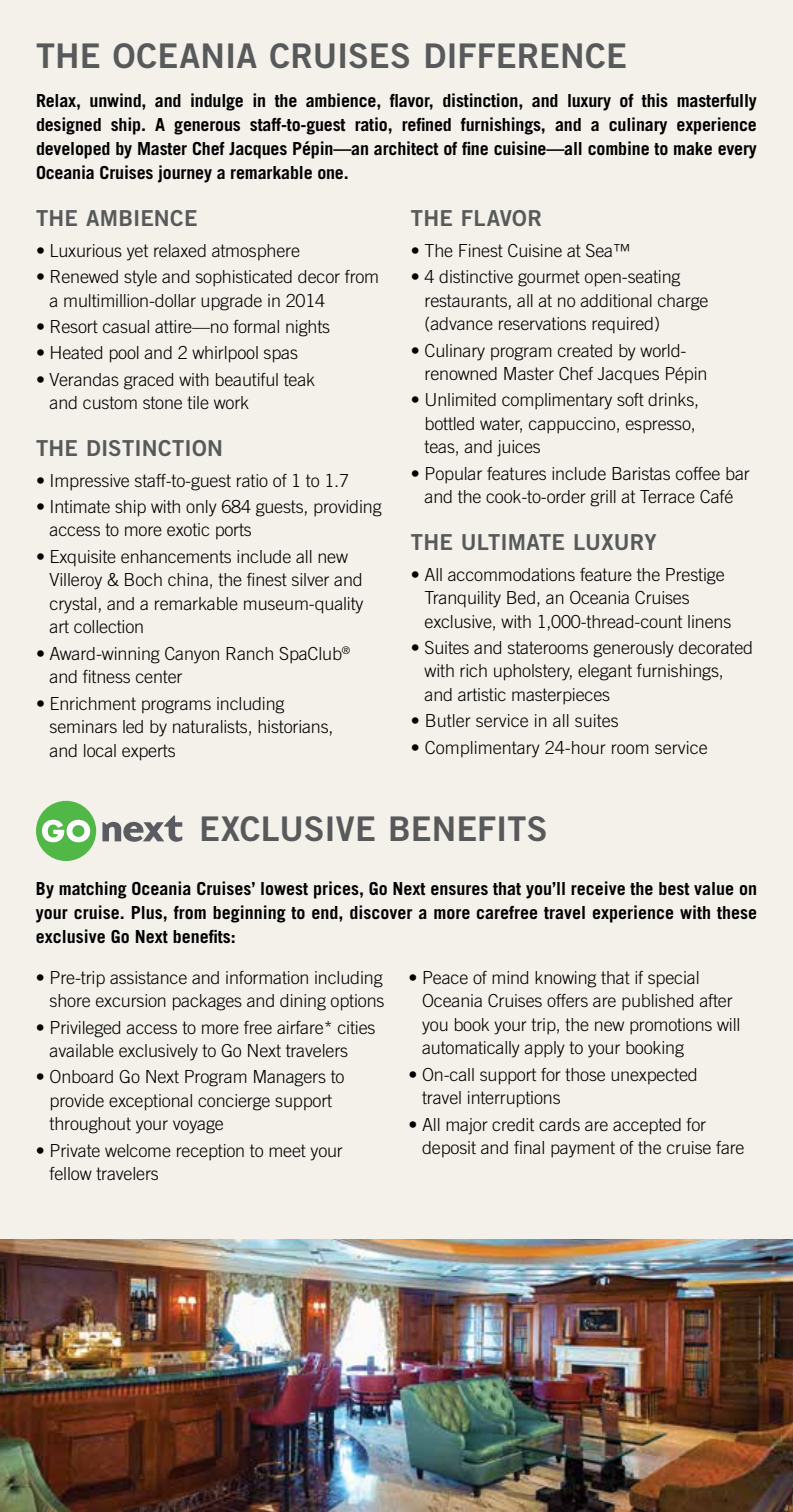
<style>
.page{position:relative;width:793px;height:1512px;background:#f4f1ea}
.page>*{position:absolute;margin:0;border:0;box-sizing:border-box;transform-origin:0 0}
.t1{font:34px "Trade Gothic LT Std Bd 2";color:#58595b}
.t2{font:22px "Trade Gothic LT Std Bd 2";letter-spacing:.01em;color:#58595b}
.t3{font:300 18px/23.6px "Trade Gothic LT Std";letter-spacing:-.01em;color:#000}
.t4{font:700 18px/24px "Trade Gothic LT Std";letter-spacing:-.005em;color:#000;text-align:justify}
</style>
<div class="page">
<img style="left:0;top:1240px;width:793px;height:272px">
<div style="left:36px;top:801px;width:60px;height:60px;background:#51b848;border-radius:50%"></div>
<svg style="left:102px;top:816px;width:80px;height:26px"></svg>
<svg style="left:42px;top:820px;width:48px;height:22px"></svg>
<h1 class="t1" style="left:36px;top:34px;width:592px">THE OCEANIA CRUISES DIFFERENCE</h1>
<p class="t4" style="left:36px;top:88px;width:722px">Relax, unwind, and indulge in the ambience, flavor, distinction, and luxury of this masterfully designed ship. A generous staff-to-guest ratio, refined furnishings, and a culinary experience developed by Master Chef Jacques Pépin—an architect of fine cuisine—all combine to make every Oceania Cruises journey a remarkable one.</p>
<p class="t2" style="left:36px;top:205px;width:163px">THE AMBIENCE</p>
<p class="t3" style="left:36px;top:238px;width:266px">• Luxurious yet relaxed atmosphere</p>
<p class="t3" style="left:50px;top:265px;width:331px;text-indent:-14px">• Renewed style and sophisticated decor from a multimillion-dollar upgrade in 2014</p>
<p class="t3" style="left:36px;top:315px;width:296px">• Resort casual attire—no formal nights</p>
<p class="t3" style="left:36px;top:341px;width:264px">• Heated pool and 2 whirlpool spas</p>
<p class="t3" style="left:50px;top:367px;width:267px;text-indent:-14px">• Verandas graced with beautiful teak and custom stone tile work</p>
<p class="t2" style="left:36px;top:434px;width:189px">THE DISTINCTION</p>
<p class="t3" style="left:36px;top:468px;width:315px">• Impressive staff-to-guest ratio of 1 to 1.7</p>
<p class="t3" style="left:50px;top:494px;width:334px;text-indent:-14px">• Intimate ship with only 684 guests, providing access to more exotic ports</p>
<p class="t3" style="left:50px;top:544px;width:315px;text-indent:-14px">• Exquisite enhancements include all new Villeroy &amp; Boch china, the finest silver and crystal, and a remarkable museum-quality art collection</p>
<p class="t3" style="left:50px;top:641px;width:302px;text-indent:-14px">• Award-winning Canyon Ranch SpaClub<sup>® </sup>and fitness center</p>
<p class="t3" style="left:50px;top:691px;width:285px;text-indent:-14px">• Enrichment programs including seminars led by naturalists, historians, and local experts</p>
<p class="t2" style="left:411px;top:205px;width:133px">THE FLAVOR</p>
<p class="t3" style="left:411px;top:238px;width:222px">• The Finest Cuisine at Sea™</p>
<p class="t3" style="left:425px;top:265px;width:286px;text-indent:-14px">• 4 distinctive gourmet open-seating restaurants, all at no additional charge (advance reservations required)</p>
<p class="t3" style="left:425px;top:338px;width:285px;text-indent:-14px">• Culinary program created by world&shy;renowned Master Chef Jacques Pépin</p>
<p class="t3" style="left:425px;top:388px;width:276px;text-indent:-14px">• Unlimited complimentary soft drinks, bottled water, cappuccino, espresso, teas, and juices</p>
<p class="t3" style="left:411px;top:461px;width:340px;text-align:center">• Popular features include Baristas coffee bar and the cook-to-order grill at Terrace Café</p>
<p class="t2" style="left:411px;top:528px;width:247px">THE ULTIMATE LUXURY</p>
<p class="t3" style="left:425px;top:562px;width:308px;text-indent:-14px">• All accommodations feature the Prestige<br>Tranquility Bed, an Oceania Cruises exclusive, with 1,000-thread-count linens</p>
<p class="t3" style="left:425px;top:635px;width:330px;text-indent:-14px">• Suites and staterooms generously decorated with rich upholstery, elegant furnishings, and artistic masterpieces</p>
<p class="t3" style="left:411px;top:709px;width:209px">• Butler service in all suites</p>
<p class="t3" style="left:411px;top:735px;width:298px">• Complimentary 24-hour room service</p>
<h1 class="t1" style="left:199px;top:808px;width:350px">EXCLUSIVE BENEFITS</h1>
<p class="t4" style="left:36px;top:876px;width:723px">By matching Oceania Cruises’ lowest prices, Go Next ensures that you’ll receive the best value on your cruise. Plus, from beginning to end, discover a more carefree travel experience with these exclusive Go Next benefits:</p>
<p class="t3" style="left:36px;top:965px;width:350px;text-align:right">• Pre-trip assistance and information including shore excursion packages and dining options</p>
<p class="t3" style="left:50px;top:1015px;width:327px;text-indent:-14px">• Privileged access to more free airfare* cities available exclusively to Go Next travelers</p>
<p class="t3" style="left:50px;top:1065px;width:296px;text-indent:-14px">• Onboard Go Next Program Managers to provide exceptional concierge support throughout your voyage</p>
<p class="t3" style="left:50px;top:1138px;width:295px;text-indent:-14px">• Private welcome reception to meet your fellow travelers</p>
<p class="t3" style="left:422px;top:965px;width:320px;text-indent:-14px">• Peace of mind knowing that if special Oceania Cruises offers are published after you book your trip, the new promotions will automatically apply to your booking</p>
<p class="t3" style="left:422px;top:1062px;width:277px;text-indent:-14px">• On-call support for those unexpected travel interruptions</p>
<p class="t3" style="left:422px;top:1112px;width:324px;text-indent:-14px">• All major credit cards are accepted for deposit and final payment of the cruise fare</p>
</div>
